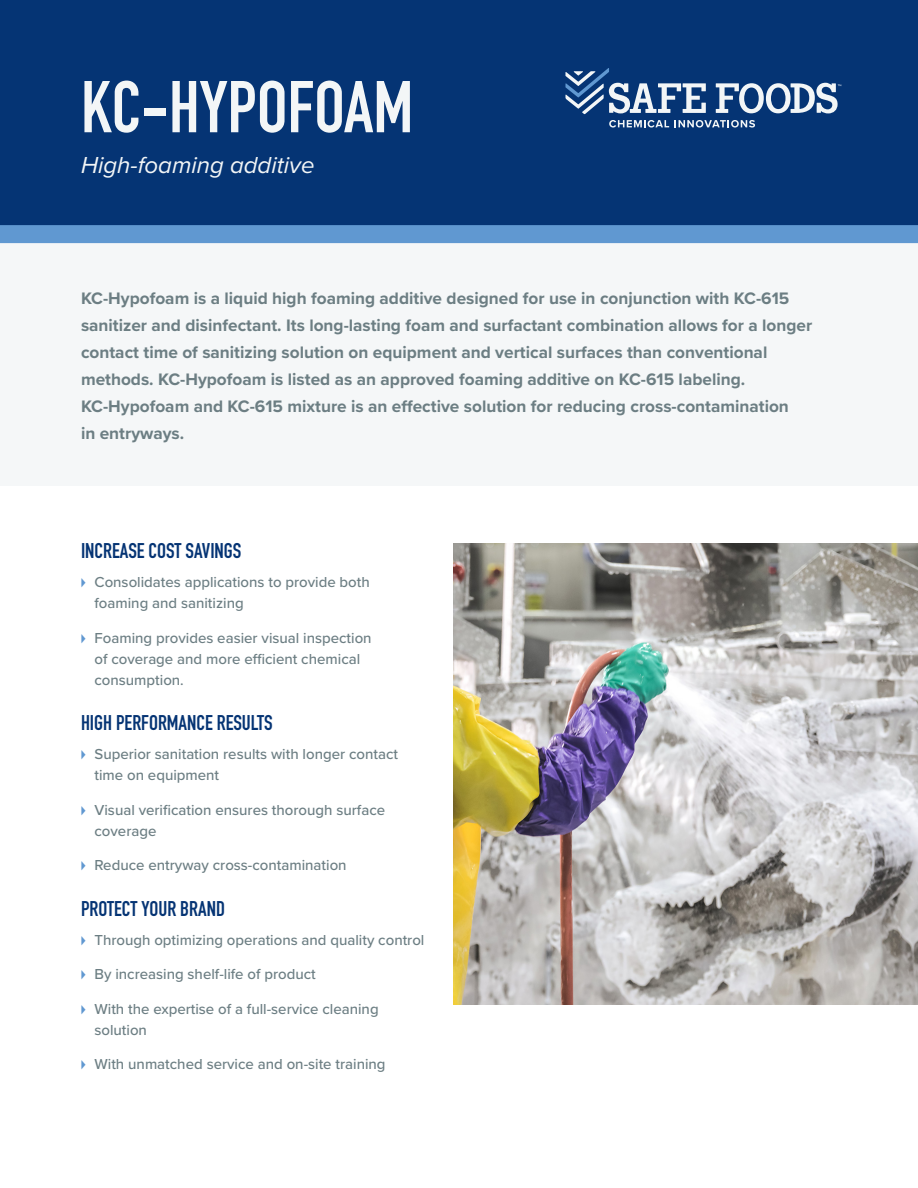
<style>
.page{position:relative;width:918px;height:1188px;background:#fff}
.page>*{position:absolute;margin:0;border:0;box-sizing:border-box;transform-origin:0 0}
.t1{font:700 72px "DIN Condensed";color:#f3f6f7}
.t2{font:italic 24px "Proxima Nova";color:#f3f6f7}
.t3{font:700 21px "DIN Condensed";color:#053474}
.t4{font:700 17.25px/27px "Proxima Nova";color:#6c7e83}
.t5{font:500 15px/21px "Proxima Nova";color:#6c7e83}
.s1{font-weight:700;color:#6098d1}
</style>
<div class="page">
<div style="left:0;top:243px;width:918px;height:243px;background:#f3f6f7"></div>
<div style="left:0;top:0;width:918px;height:226px;background:#053474"></div>
<div style="left:0;top:225px;width:918px;height:18px;background:#6098d1"></div>
<img style="left:453px;top:543px;width:465px;height:461px">
<svg style="left:609px;top:120px;width:60px;height:8px"></svg>
<svg style="left:675px;top:120px;width:80px;height:8px"></svg>
<svg style="left:716px;top:83px;width:125px;height:30px"></svg>
<svg style="left:565px;top:68px;width:141px;height:46px"></svg>
<h1 class="t1" style="left:81px;top:59px;width:334px">KC-HYPOFOAM</h1>
<h2 class="t2" style="left:81px;top:147px;width:235px">High-foaming additive</h2>
<p class="t4" style="left:81px;top:285px;width:733px">KC-Hypofoam is a liquid high foaming additive designed for use in conjunction with KC-615 sanitizer and disinfectant. Its long-lasting foam and surfactant combination allows for a longer contact time of sanitizing solution on equipment and vertical surfaces than conventional methods. KC-Hypofoam is listed as an approved foaming additive on KC-615 labeling.<br>KC-Hypofoam and KC-615 mixture is an effective solution for reducing cross-contamination<br>in entryways.</p>
<h3 class="t3" style="left:81px;top:537px;width:162px">INCREASE COST SAVINGS</h3>
<p class="t5" style="left:94px;top:571px;width:277px;text-indent:-14px"><span class="s1">⊲</span> Consolidates applications to provide both foaming and sanitizing</p>
<p class="t5" style="left:94px;top:627px;width:279px;text-indent:-14px"><span class="s1">⊲</span> Foaming provides easier visual inspection of coverage and more efficient chemical consumption.</p>
<h3 class="t3" style="left:81px;top:709px;width:193px">HIGH PERFORMANCE RESULTS</h3>
<p class="t5" style="left:94px;top:743px;width:305px;text-indent:-14px"><span class="s1">⊲</span> Superior sanitation results with longer contact time on equipment</p>
<p class="t5" style="left:94px;top:799px;width:292px;text-indent:-14px"><span class="s1">⊲</span> Visual verification ensures thorough surface coverage</p>
<p class="t5" style="left:81px;top:854px;width:267px"><span class="s1">⊲</span> Reduce entryway cross-contamination</p>
<h3 class="t3" style="left:81px;top:894px;width:145px">PROTECT YOUR BRAND</h3>
<p class="t5" style="left:81px;top:929px;width:345px"><span class="s1">⊲</span> Through optimizing operations and quality control</p>
<p class="t5" style="left:81px;top:963px;width:236px"><span class="s1">⊲</span> By increasing shelf-life of product</p>
<p class="t5" style="left:94px;top:998px;width:286px;text-indent:-14px"><span class="s1">⊲</span> With the expertise of a full-service cleaning solution</p>
<p class="t5" style="left:81px;top:1053px;width:306px"><span class="s1">⊲</span> With unmatched service and on-site training</p>
</div>
